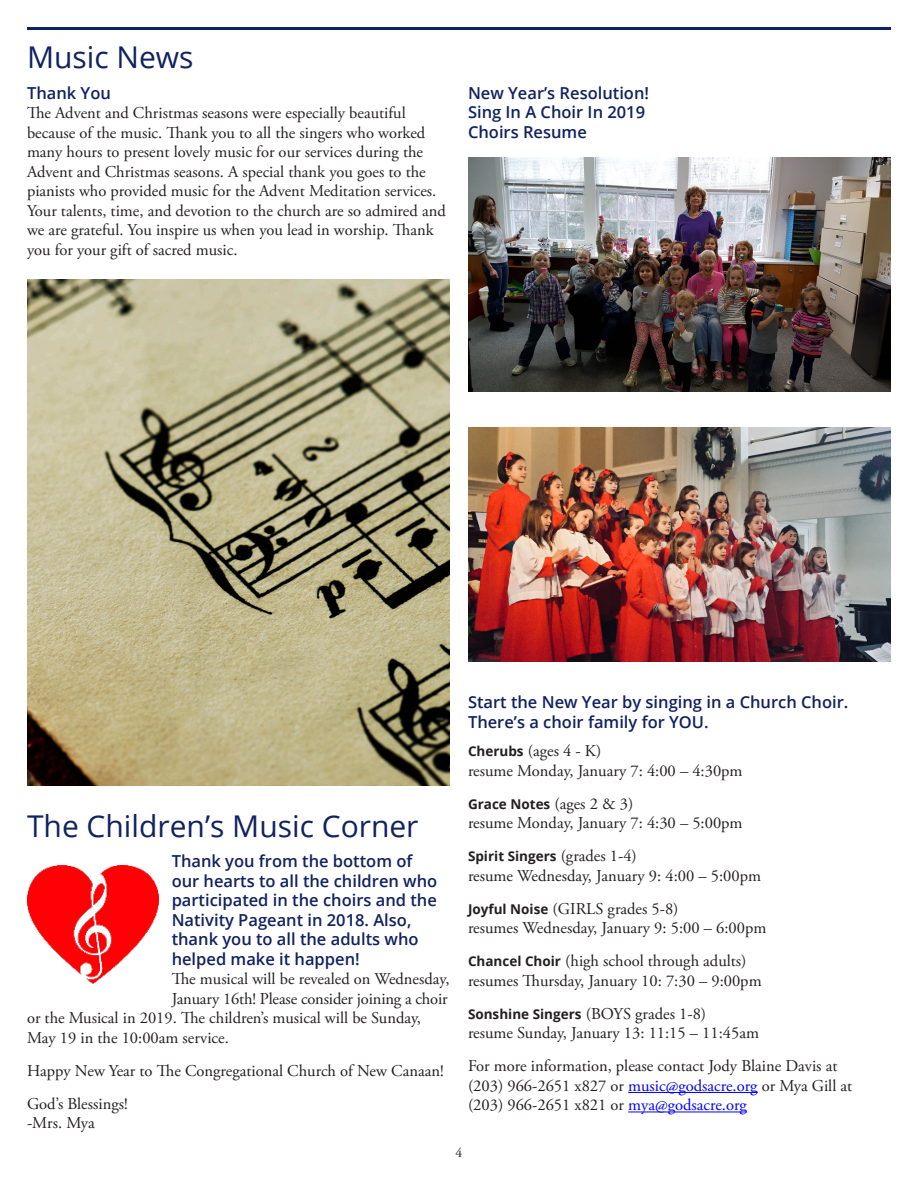
<style>
.page{position:relative;width:918px;height:1188px;background:#fff}
.page>*{position:absolute;margin:0;border:0;box-sizing:border-box;transform-origin:0 0}
._10_Head{font:30px "Open Sans";color:#102261}
._50_Body{font:16.5px/19.5px "Adobe Garamond Pro";color:#231f20}
._20_Subhead{font:600 16.5px/19.5px "Open Sans";color:#102261}
._50_Body-2{font:700 13.5px "Open Sans";color:#231f20}
.t1{font:13.5px "Adobe Garamond Pro";color:#231f20}
.s1{font-family:"Open Sans";font-weight:700;font-size:13.5px}
.s2{font-family:"Adobe Garamond Pro";font-weight:400;font-size:16.5px}
.s3{color:#00f}
</style>
<div class="page">
<img style="left:27px;top:865px;width:131px;height:119px">
<hr style="left:27px;top:27px;width:864px;height:3px;background:#102261">
<hr style="left:628px;top:1092px;width:130px;height:1px;background:#00f">
<hr style="left:628px;top:1112px;width:119px;height:1px;background:#00f">
<img style="left:468px;top:428px;width:423px;height:234px">
<img style="left:468px;top:158px;width:423px;height:234px">
<img style="left:27px;top:280px;width:423px;height:506px">
<p class="_10_Head" style="left:27px;top:37px;width:168px">Music News</p>
<p class="_20_Subhead" style="left:27px;top:82px;width:85px">Thank You</p>
<p class="_50_Body" style="left:27px;top:104px;width:420px">The Advent and Christmas seasons were especially beautiful because of the music. Thank you to all the singers who worked many hours to present lovely music for our services during the Advent and Christmas seasons. A special thank you goes to the pianists who provided music for the Advent Meditation services.<br>Your talents, time, and devotion to the church are so admired and we are grateful. You inspire us when you lead in worship. Thank you for your gift of sacred music.</p>
<p class="_20_Subhead" style="left:468px;top:82px;width:183px">New Year’s Resolution!</p>
<p class="_20_Subhead" style="left:468px;top:102px;width:179px">Sing In A Choir In 2019</p>
<p class="_20_Subhead" style="left:468px;top:121px;width:120px">Choirs Resume</p>
<p class="_10_Head" style="left:27px;top:806px;width:393px">The Children’s Music Corner</p>
<p class="_20_Subhead" style="left:172px;top:851px;width:267px">Thank you from the bottom of our hearts to all the children who participated in the choirs and the<br>Nativity Pageant in 2018. Also, thank you to all the adults who helped make it happen!</p>
<p class="_50_Body" style="left:172px;top:970px;width:279px">The musical will be revealed on Wednesday,</p>
<p class="_50_Body" style="left:172px;top:989px;width:278px">January 16th! Please consider joining a choir</p>
<p class="_50_Body" style="left:27px;top:1009px;width:396px">or the Musical in 2019. The children’s musical will be Sunday,</p>
<p class="_50_Body" style="left:27px;top:1028px;width:203px">May 19 in the 10:00am service.</p>
<p class="_50_Body" style="left:27px;top:1061px;width:418px">Happy New Year to The Congregational Church of New Canaan!</p>
<p class="_50_Body" style="left:27px;top:1094px;width:102px">God’s Blessings!</p>
<p class="_50_Body" style="left:27px;top:1114px;width:69px">-Mrs. Mya</p>
<p class="_20_Subhead" style="left:468px;top:692px;width:382px">Start the New Year by singing in a Church Choir.<br>There’s a choir family for YOU.</p>
<p class="_50_Body" style="left:468px;top:742px;width:276px"><span class="s1">Cherubs</span> (ages 4 - K)<br>resume Monday, January 7: 4:00 – 4:30pm</p>
<p class="_50_Body-2" style="left:468px;top:794px;width:167px">Grace Notes <span class="s2">(ages 2 &amp; 3)</span></p>
<p class="_50_Body" style="left:468px;top:814px;width:276px">resume Monday, January 7: 4:30 – 5:00pm</p>
<p class="_50_Body-2" style="left:468px;top:847px;width:170px">Spirit Singers <span class="s2">(grades 1-4)</span></p>
<p class="_50_Body" style="left:468px;top:866px;width:295px">resume Wednesday, January 9: 4:00 – 5:00pm</p>
<p class="_50_Body" style="left:468px;top:899px;width:300px"><span class="s1">Joyful Noise</span> (GIRLS grades 5-8)<br>resumes Wednesday, January 9: 5:00 – 6:00pm</p>
<p class="_50_Body" style="left:468px;top:952px;width:295px"><span class="s1">Chancel Choir</span> (high school through adults) resumes Thursday, January 10: 7:30 – 9:00pm</p>
<p class="_50_Body-2" style="left:468px;top:1004px;width:240px">Sonshine Singers <span class="s2">(BOYS grades 1-8)</span></p>
<p class="_50_Body" style="left:468px;top:1024px;width:293px">resume Sunday, January 13: 11:15 – 11:45am</p>
<p class="_50_Body" style="left:468px;top:1057px;width:386px">For more information, please contact Jody Blaine Davis at (203) 966-2651 x827 or <span class="s3">music@godsacre.org</span> or Mya Gill at (203) 966-2651 x821 or <span class="s3">mya@godsacre.org</span></p>
<p class="t1" style="left:456px;top:1145px;width:8px">4</p>
</div>
